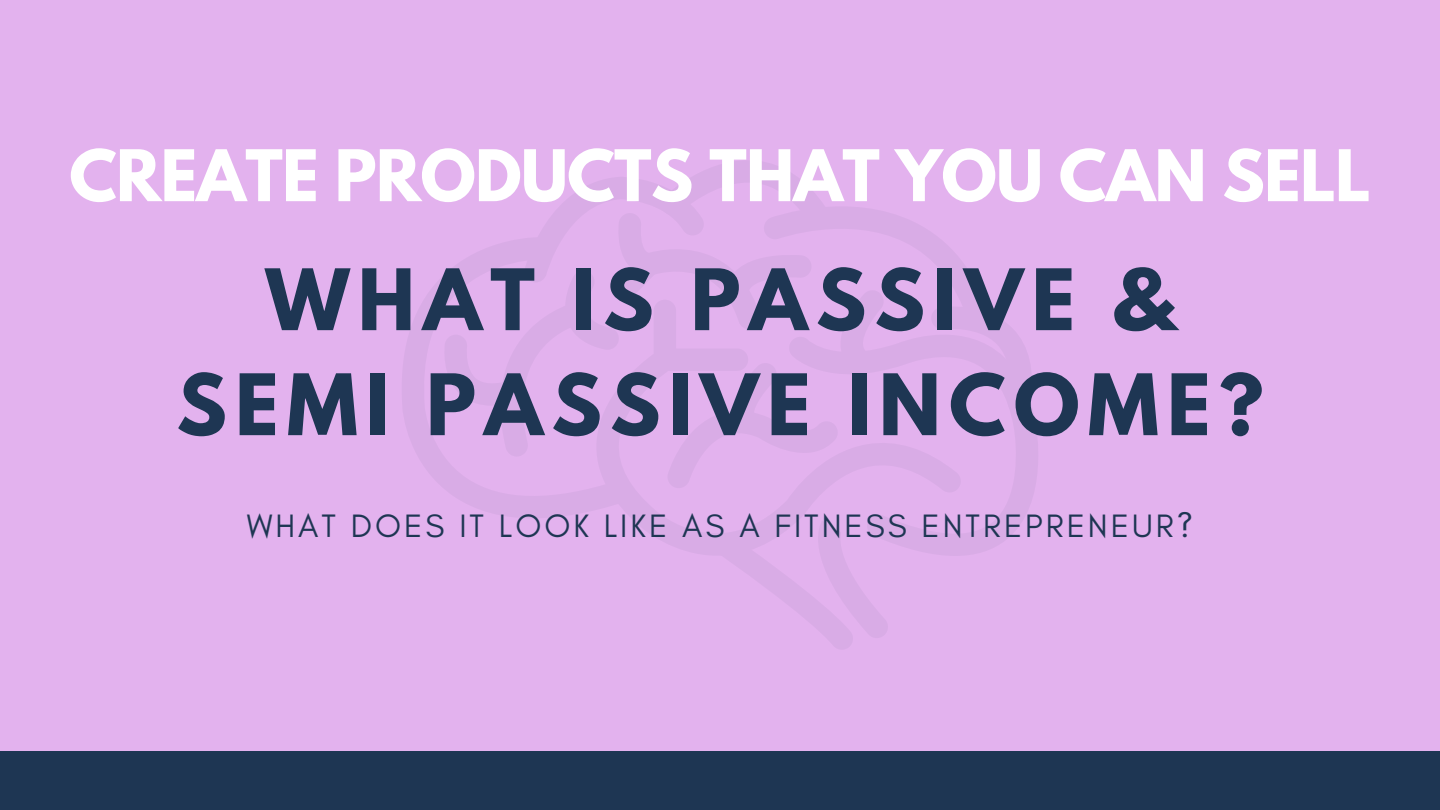
<style>
.page{position:relative;width:1440px;height:810px;background:#e3b2ee}
.page>*{position:absolute;margin:0;border:0;box-sizing:border-box;transform-origin:0 0}
.t1{font:700 75px/105px "League Spartan";letter-spacing:.11em;color:#1e3653;text-align:center}
.t2{font:700 63px "League Spartan";letter-spacing:-.01em;color:#fff}
.t3{font:33px "Glacial Indifference";letter-spacing:.09em;color:#1e3653}
</style>
<div class="page">
<div style="left:0;top:752px;width:1440px;height:58px;background:#1e3653"></div>
<h1 class="t2" style="left:69px;top:144px;width:1303px">CREATE PRODUCTS THAT YOU CAN SELL</h1>
<h2 class="t1" style="left:176px;top:257px;width:1089px">WHAT IS PASSIVE &amp;<br>SEMI PASSIVE INCOME?</h2>
<p class="t3" style="left:247px;top:506px;width:948px">WHAT DOES IT LOOK LIKE AS A FITNESS ENTREPRENEUR?</p>
</div>
